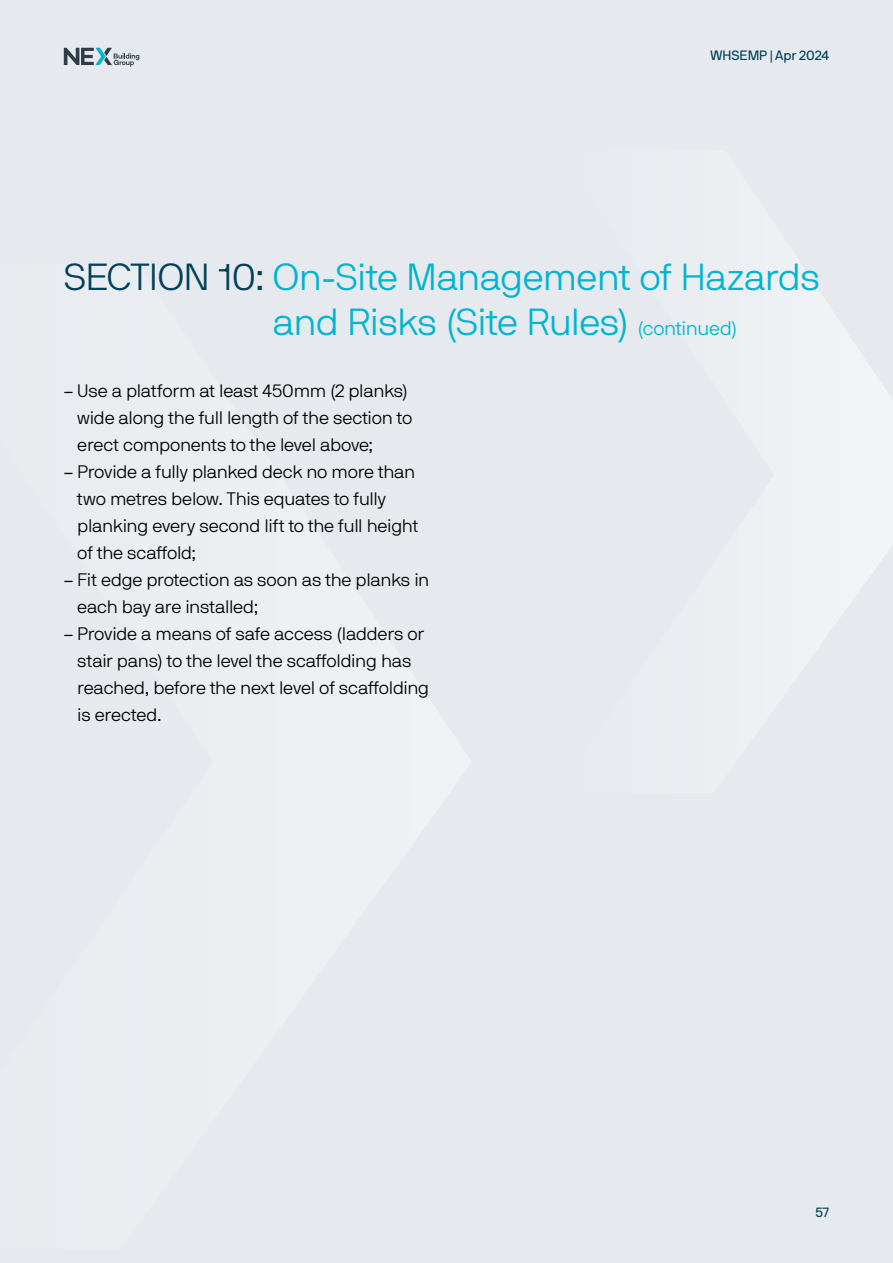
<style>
.page{position:relative;width:893px;height:1263px;background:#e6eaee}
.page>*{position:absolute;margin:0;border:0;box-sizing:border-box;transform-origin:0 0}
.t1{font:37.5px/45px "NB International Pro Lig";letter-spacing:-.02em;color:#00b5d1}
.t2{font:18px/27px "NB International Pro Lig";letter-spacing:-.015em;color:#000}
.t3{font:13.5px "NB International Pro Reg";color:#00405a}
.s1{color:#00405a}
.s2{font-size:19.5px}
</style>
<div class="page">
<svg style="left:64px;top:48px;width:75px;height:19px"></svg>
<svg style="left:845px;top:331px;width:48px;height:278px;fill:#f1f3f5"></svg>
<p class="t3" style="left:711px;top:47px;width:120px">WHSEMP | Apr 2024</p>
<h1 class="t1" style="left:273px;top:254px;width:549px;text-indent:-209px"><span class="s1">SECTION 10:</span> On-Site Management of Hazards and Risks (Site Rules) <span class="s2">(continued)</span></h1>
<p class="t2" style="left:77px;top:377px;width:336px;text-indent:-14px">– Use a platform at least 450mm (2 planks) wide along the full length of the section to erect components to the level above;</p>
<p class="t2" style="left:77px;top:458px;width:343px;text-indent:-14px">– Provide a fully planked deck no more than two metres below. This equates to fully planking every second lift to the full height of the scaffold;</p>
<p class="t2" style="left:77px;top:566px;width:353px;text-indent:-14px">– Fit edge protection as soon as the planks in each bay are installed;</p>
<p class="t2" style="left:77px;top:620px;width:353px;text-indent:-14px">– Provide a means of safe access (ladders or stair pans) to the level the scaffolding has reached, before the next level of scaffolding is erected.</p>
<p class="t3" style="left:815px;top:1204px;width:15px">57</p>
</div>
